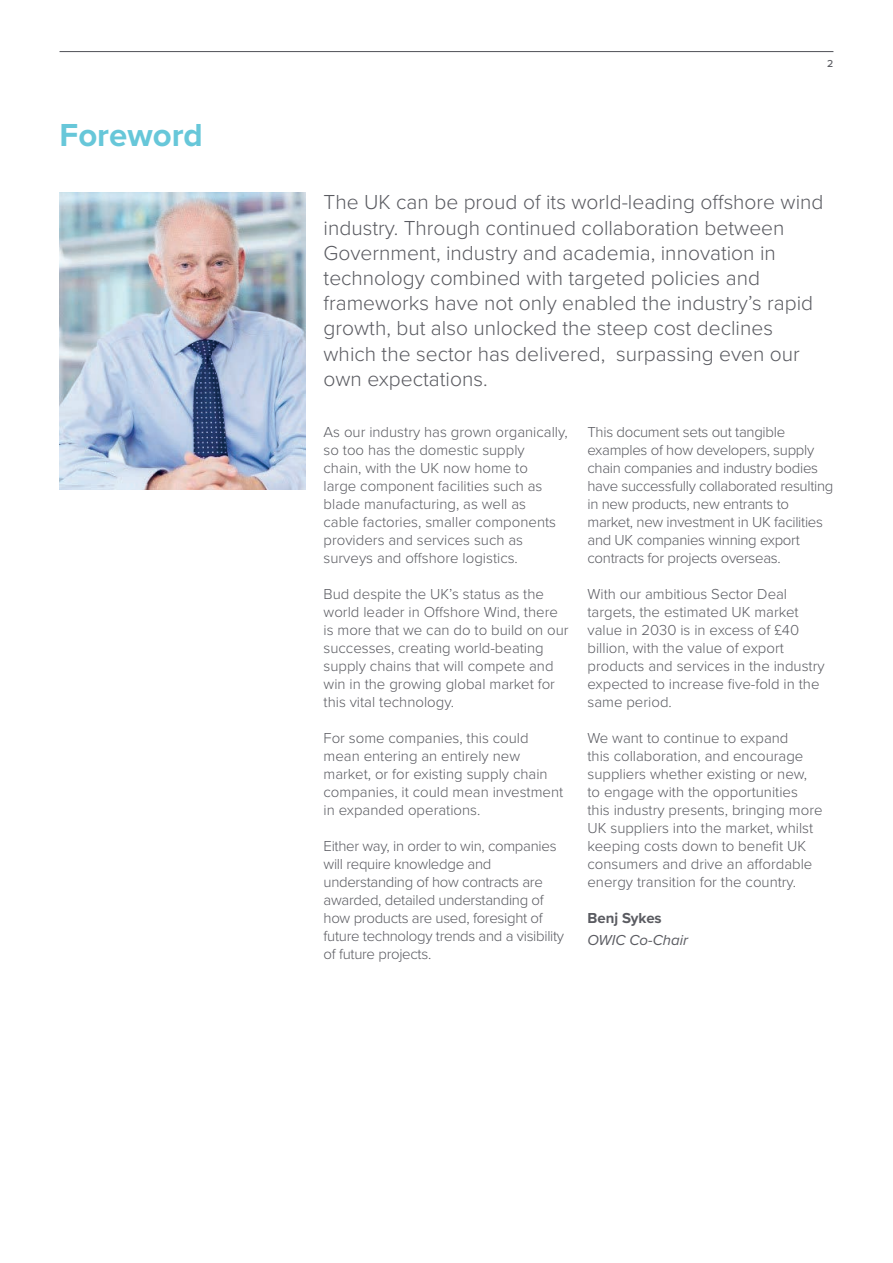
<style>
.page{position:relative;width:893px;height:1263px;background:#fff}
.page>*{position:absolute;margin:0;border:0;box-sizing:border-box;transform-origin:0 0}
.t1{font:700 33px "Proxima Nova";color:#67c7d9}
.t2{font:300 21px/25.2px "Proxima Nova";color:#5a5b61}
.t3{font:300 15px/18px "Proxima Nova";color:#5a5b61}
.t4{font:300 15px/18px "Proxima Nova";letter-spacing:-.02em;color:#5a5b61}
.t5{font:italic 15px "Proxima Nova";color:#5a5b61}
.t6{font:700 15px "Proxima Nova";color:#5a5b61}
.t7{font:500 10.5px "Proxima Nova";color:#5a5b61}
</style>
<div class="page">
<hr style="left:60px;top:51px;width:773px;height:1px;background:#5a5b61">
<img style="left:60px;top:193px;width:246px;height:296px">
<p class="t1" style="left:60px;top:110px;width:145px">Foreword</p>
<p class="t7" style="left:827px;top:56px;width:8px">2</p>
<p class="t2" style="left:324px;top:189px;width:501px">The UK can be proud of its world-leading offshore wind industry. Through continued collaboration between Government, industry and academia, innovation in technology combined with targeted policies and frameworks have not only enabled the industry’s rapid growth, but also unlocked the steep cost declines which the sector has delivered, surpassing even our own expectations.</p>
<p class="t3" style="left:324px;top:422px;width:246px">As our industry has grown organically, so too has the domestic supply<br>chain, with the UK now home to<br>large component facilities such as blade manufacturing, as well as<br>cable factories, smaller components providers and services such as surveys and offshore logistics.</p>
<p class="t3" style="left:324px;top:584px;width:247px">Bud despite the UK’s status as the world leader in Offshore Wind, there is more that we can do to build on our successes, creating world-beating supply chains that will compete and win in the growing global market for this vital technology.</p>
<p class="t3" style="left:324px;top:728px;width:241px">For some companies, this could mean entering an entirely new market, or for existing supply chain companies, it could mean investment in expanded operations.</p>
<p class="t4" style="left:324px;top:836px;width:242px">Either way, in order to win, companies will require knowledge and understanding of how contracts are awarded, detailed understanding of how products are used, foresight of future technology trends and a visibility of future projects.</p>
<p class="t4" style="left:587px;top:422px;width:247px">This document sets out tangible examples of how developers, supply chain companies and industry bodies have successfully collaborated resulting in new products, new entrants to market, new investment in UK facilities and UK companies winning export contracts for projects overseas.</p>
<p class="t3" style="left:587px;top:584px;width:239px">With our ambitious Sector Deal targets, the estimated UK market value in 2030 is in excess of £40 billion, with the value of export products and services in the industry expected to increase five-fold in the same period.</p>
<p class="t3" style="left:587px;top:728px;width:237px">We want to continue to expand<br>this collaboration, and encourage suppliers whether existing or new, to engage with the opportunities this industry presents, bringing more UK suppliers into the market, whilst keeping costs down to benefit UK consumers and drive an affordable energy transition for the country.</p>
<p class="t6" style="left:587px;top:907px;width:76px">Benj Sykes</p>
<p class="t5" style="left:587px;top:929px;width:102px">OWIC Co-Chair</p>
</div>
